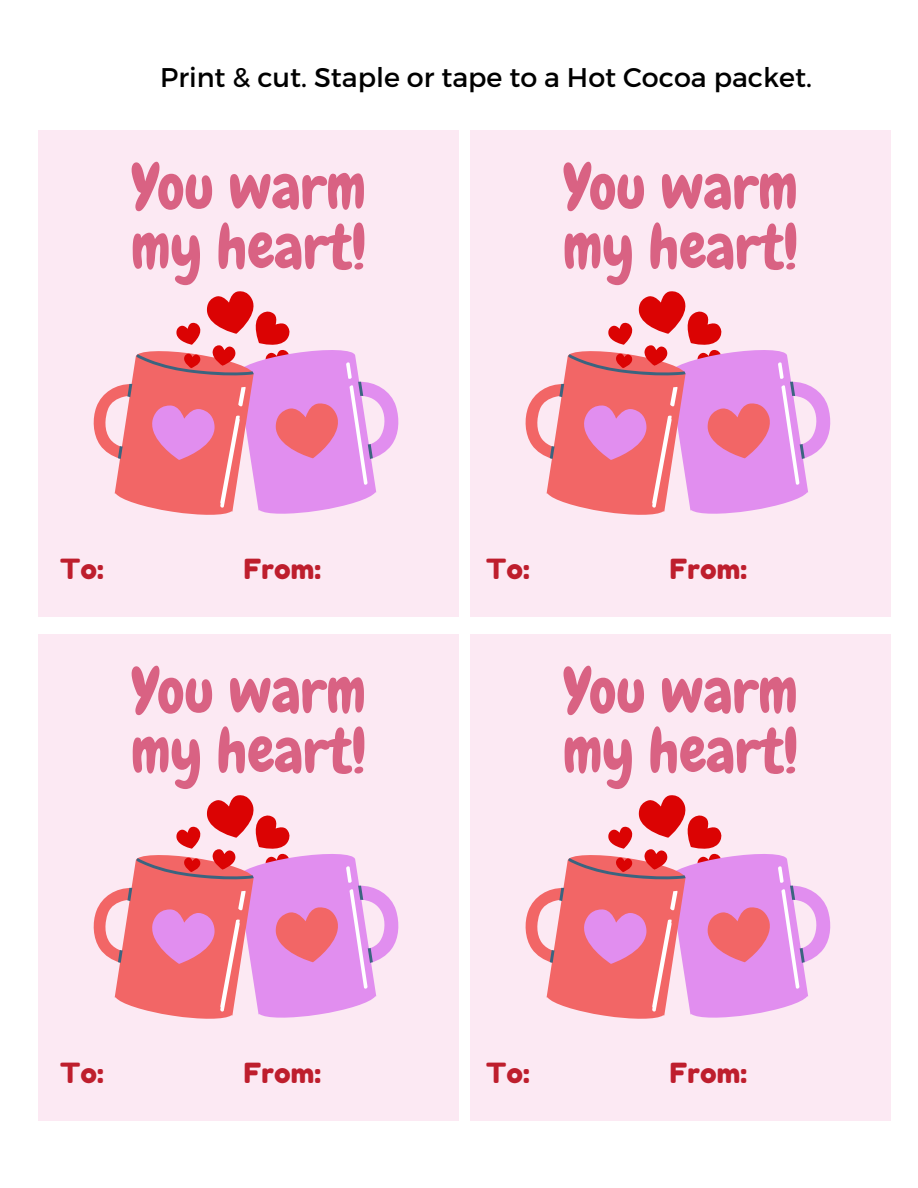
<style>
.page{position:relative;width:918px;height:1188px;background:#fff}
.page>*{position:absolute;margin:0;border:0;box-sizing:border-box;transform-origin:0 0}
.t1{font:60.6px/59.8px "Chewy";color:#d96283}
.t2{font:27.75px "Fredoka One";color:#be1e2d}
.t3{font:27px "Montserrat";color:#000}
</style>
<div class="page">
<div style="left:38px;top:634px;width:421px;height:486px;background:#fce9f3"></div>
<svg style="left:93px;top:795px;width:306px;height:224px"></svg>
<div style="left:470px;top:634px;width:421px;height:486px;background:#fce9f3"></div>
<svg style="left:525px;top:795px;width:306px;height:224px"></svg>
<div style="left:38px;top:130px;width:421px;height:486px;background:#fce9f3"></div>
<svg style="left:93px;top:291px;width:306px;height:224px"></svg>
<div style="left:470px;top:130px;width:421px;height:486px;background:#fce9f3"></div>
<svg style="left:525px;top:291px;width:306px;height:224px"></svg>
<p class="t3" style="left:160px;top:59px;width:653px">Print &amp; cut. Staple or tape to a Hot Cocoa packet.</p>
<p class="t1" style="left:131px;top:158px;width:237px">You warm my heart!</p>
<p class="t2" style="left:60px;top:552px;width:45px">To:</p>
<p class="t2" style="left:244px;top:552px;width:79px">From:</p>
<p class="t1" style="left:131px;top:662px;width:237px">You warm my heart!</p>
<p class="t2" style="left:60px;top:1056px;width:45px">To:</p>
<p class="t2" style="left:244px;top:1056px;width:79px">From:</p>
<p class="t1" style="left:563px;top:158px;width:237px">You warm my heart!</p>
<p class="t2" style="left:486px;top:552px;width:45px">To:</p>
<p class="t2" style="left:670px;top:552px;width:79px">From:</p>
<p class="t1" style="left:563px;top:662px;width:237px">You warm my heart!</p>
<p class="t2" style="left:486px;top:1056px;width:45px">To:</p>
<p class="t2" style="left:670px;top:1056px;width:79px">From:</p>
</div>
